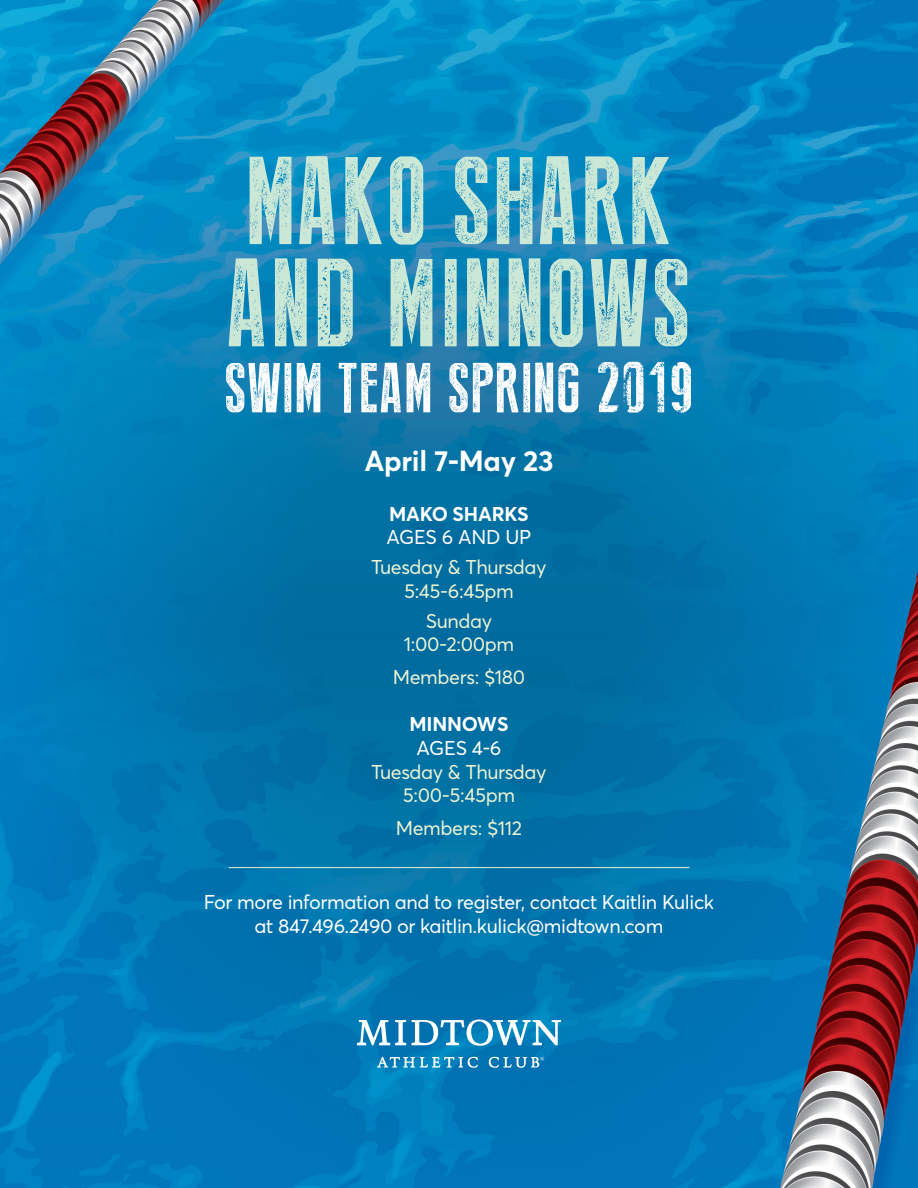
<style>
.page{position:relative;width:918px;height:1188px;background:#fff}
.page>*{position:absolute;margin:0;border:0;box-sizing:border-box;transform-origin:0 0}
.t1{font:124.95px "Press Style";letter-spacing:.04em;color:#cbe7d6}
.t2{font:70.5px "Press Style";letter-spacing:.03em;color:#fff}
.t3{font:700 28.65px "Averta";letter-spacing:-.01em;color:#fff}
.t4{font:19.8px "Averta";letter-spacing:-.02em;color:#fff}
.t5{font:19.8px/23.7px "Averta";letter-spacing:-.02em;color:#ecf3d4;text-align:center}
.t6{font:700 19.8px "Averta";letter-spacing:-.01em;color:#fff}
</style>
<div class="page">
<img style="left:0;top:0;width:918px;height:1188px">
<svg style="left:377px;top:1057px;width:101px;height:11px"></svg>
<svg style="left:357px;top:1020px;width:49px;height:25px"></svg>
<svg style="left:412px;top:1020px;width:149px;height:26px"></svg>
<svg style="left:489px;top:1057px;width:55px;height:11px"></svg>
<hr style="left:229px;top:867px;width:460px;height:1px;background:#ecf3d4">
<p class="t1" style="left:247px;top:135px;width:427px">MAKO SHARK</p>
<p class="t1" style="left:229px;top:238px;width:462px">AND MINNOWS</p>
<p class="t2" style="left:225px;top:351px;width:470px">SWIM TEAM SPRING 2019</p>
<p class="t3" style="left:364px;top:443px;width:191px">April 7-May 23</p>
<p class="t6" style="left:389px;top:501px;width:141px">MAKO SHARKS</p>
<p class="t4" style="left:387px;top:525px;width:146px">AGES 6 AND UP</p>
<p class="t5" style="left:371px;top:555px;width:177px">Tuesday &amp; Thursday<br>5:45-6:45pm</p>
<p class="t5" style="left:404px;top:609px;width:112px">Sunday<br>1:00-2:00pm</p>
<p class="t5" style="left:393px;top:665px;width:134px">Members: $180</p>
<p class="t6" style="left:409px;top:712px;width:101px">MINNOWS</p>
<p class="t4" style="left:417px;top:736px;width:86px">AGES 4-6</p>
<p class="t5" style="left:371px;top:760px;width:177px">Tuesday &amp; Thursday<br>5:00-5:45pm</p>
<p class="t5" style="left:396px;top:816px;width:128px">Members: $112</p>
<p class="t4" style="left:204px;top:890px;width:512px">For more information and to register, contact Kaitlin Kulick</p>
<p class="t4" style="left:255px;top:914px;width:410px">at 847.496.2490 or kaitlin.kulick@midtown.com</p>
</div>
